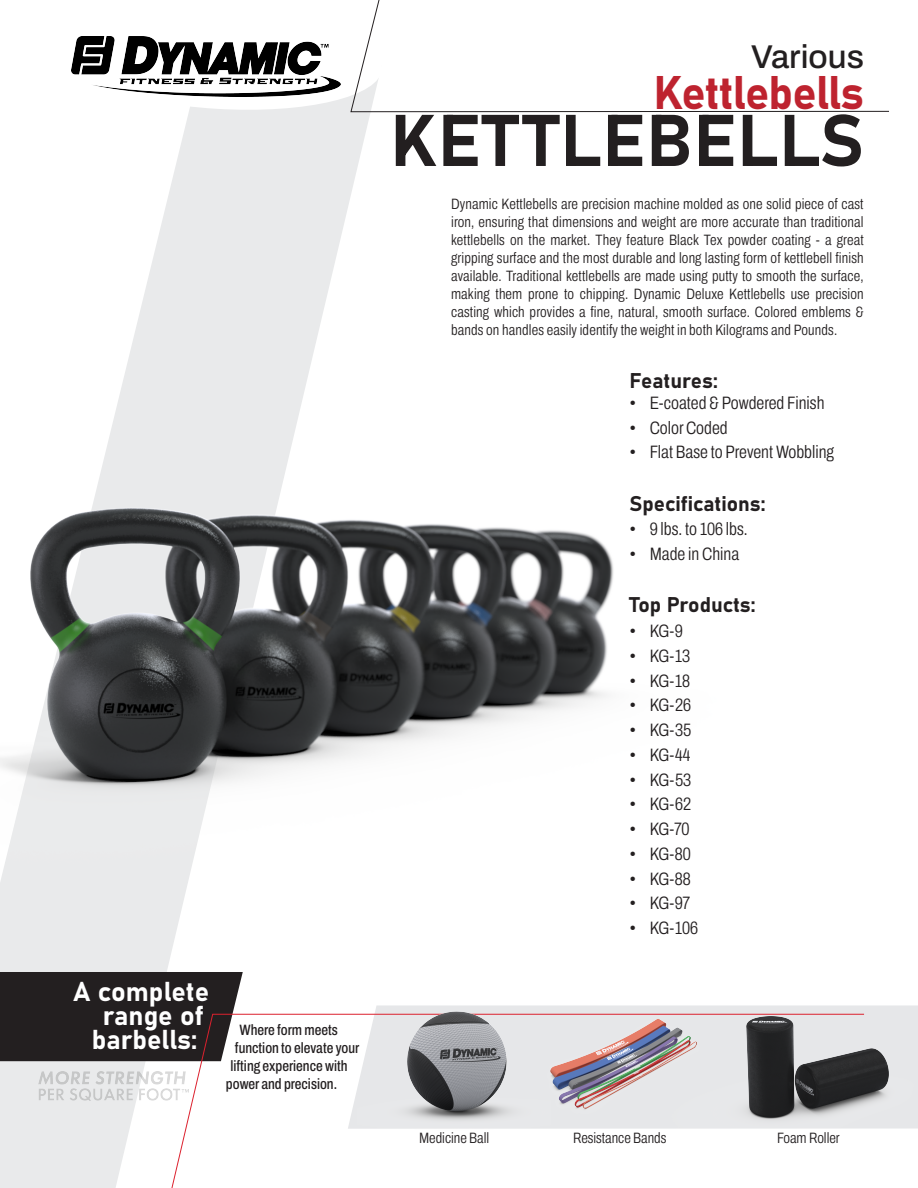
<style>
.page{position:relative;width:918px;height:1188px;background:#fff}
.page>*{position:absolute;margin:0;border:0;box-sizing:border-box;transform-origin:0 0}
.t1{font:72px "Bahnschrift";letter-spacing:.01em;color:#231f20}
.t2{font:46.5px "Bahnschrift";letter-spacing:-.02em;color:#be232f}
.t3{font:500 33px "Archivo";color:#231f20}
.t4{font:27px "Bahnschrift";color:#fff}
.t5{font:21px "Bahnschrift";color:#231f20}
.t6{font:300 18px "Archivo Condensed";color:#231f20}
.t7{font:300 15px/18px "Archivo Condensed";letter-spacing:.01em;color:#231f20;text-align:justify}
.t8{font:500 15px "Archivo Condensed";color:#231f20}
</style>
<div class="page">
<svg style="left:0;top:111px;width:383px;height:1077px"></svg>
<img style="left:0;top:403px;width:614px;height:501px">
<svg style="left:79px;top:36px;width:271px;height:75px"></svg>
<div style="left:0;top:972px;width:243px;height:89px;background:#231f20"></div>
<svg style="left:350px;top:0;width:539px;height:112px"></svg>
<svg style="left:161px;top:1014px;width:222px;height:174px"></svg>
<img style="left:38px;top:1072px;width:151px;height:28px">
<img style="left:71px;top:37px;width:270px;height:59px">
<img style="left:550px;top:1006px;width:110px;height:123px">
<img style="left:660px;top:1006px;width:258px;height:123px">
<img style="left:357px;top:997px;width:193px;height:138px">
<h3 class="t4" style="left:73px;top:971px;width:138px">A complete</h3>
<h3 class="t4" style="left:103px;top:995px;width:102px">range of</h3>
<h3 class="t4" style="left:92px;top:1019px;width:107px">barbells:</h3>
<p class="t8" style="left:239px;top:1019px;width:100px">Where form meets</p>
<p class="t8" style="left:235px;top:1037px;width:126px">function to elevate your</p>
<p class="t8" style="left:230px;top:1055px;width:119px">lifting experience with</p>
<p class="t8" style="left:226px;top:1073px;width:113px">power and precision.</p>
<h3 class="t3" style="left:751px;top:32px;width:114px">Various</h3>
<h2 class="t2" style="left:654px;top:57px;width:212px">Kettlebells</h2>
<h1 class="t1" style="left:390px;top:86px;width:475px">KETTLEBELLS</h1>
<p class="t7" style="left:451px;top:195px;width:414px">Dynamic Kettlebells are precision machine molded as one solid piece of cast iron, ensuring that dimensions and weight are more accurate than traditional kettlebells on the market. They feature Black Tex powder coating - a great gripping surface and the most durable and long lasting form of kettlebell finish available. Traditional kettlebells are made using putty to smooth the surface, making them prone to chipping. Dynamic Deluxe Kettlebells use precision casting which provides a fine, natural, smooth surface. Colored emblems &amp; bands on handles easily identify the weight in both Kilograms and Pounds.</p>
<h3 class="t5" style="left:629px;top:365px;width:90px">Features:</h3>
<p class="t6" style="left:629px;top:389px;width:197px">• E-coated &amp; Powdered Finish</p>
<p class="t6" style="left:629px;top:414px;width:100px">• Color Coded</p>
<p class="t6" style="left:629px;top:439px;width:206px">• Flat Base to Prevent Wobbling</p>
<h3 class="t5" style="left:629px;top:487px;width:138px">Specifications:</h3>
<p class="t6" style="left:629px;top:516px;width:120px">• 9 lbs. to 106 lbs.</p>
<p class="t6" style="left:629px;top:540px;width:111px">• Made in China</p>
<h3 class="t5" style="left:629px;top:589px;width:128px">Top Products:</h3>
<p class="t6" style="left:629px;top:617px;width:55px">• KG-9</p>
<p class="t6" style="left:629px;top:642px;width:62px">• KG-13</p>
<p class="t6" style="left:629px;top:667px;width:62px">• KG-18</p>
<p class="t6" style="left:629px;top:692px;width:63px">• KG-26</p>
<p class="t6" style="left:629px;top:716px;width:63px">• KG-35</p>
<p class="t6" style="left:629px;top:741px;width:62px">• KG-44</p>
<p class="t6" style="left:629px;top:766px;width:63px">• KG-53</p>
<p class="t6" style="left:629px;top:791px;width:63px">• KG-62</p>
<p class="t6" style="left:629px;top:815px;width:62px">• KG-70</p>
<p class="t6" style="left:629px;top:840px;width:63px">• KG-80</p>
<p class="t6" style="left:629px;top:865px;width:63px">• KG-88</p>
<p class="t6" style="left:629px;top:890px;width:62px">• KG-97</p>
<p class="t6" style="left:629px;top:914px;width:70px">• KG-106</p>
<p class="t7" style="left:419px;top:1129px;width:72px">Medicine Ball</p>
<p class="t7" style="left:777px;top:1129px;width:64px">Foam Roller</p>
<p class="t7" style="left:573px;top:1129px;width:95px">Resistance Bands</p>
</div>
